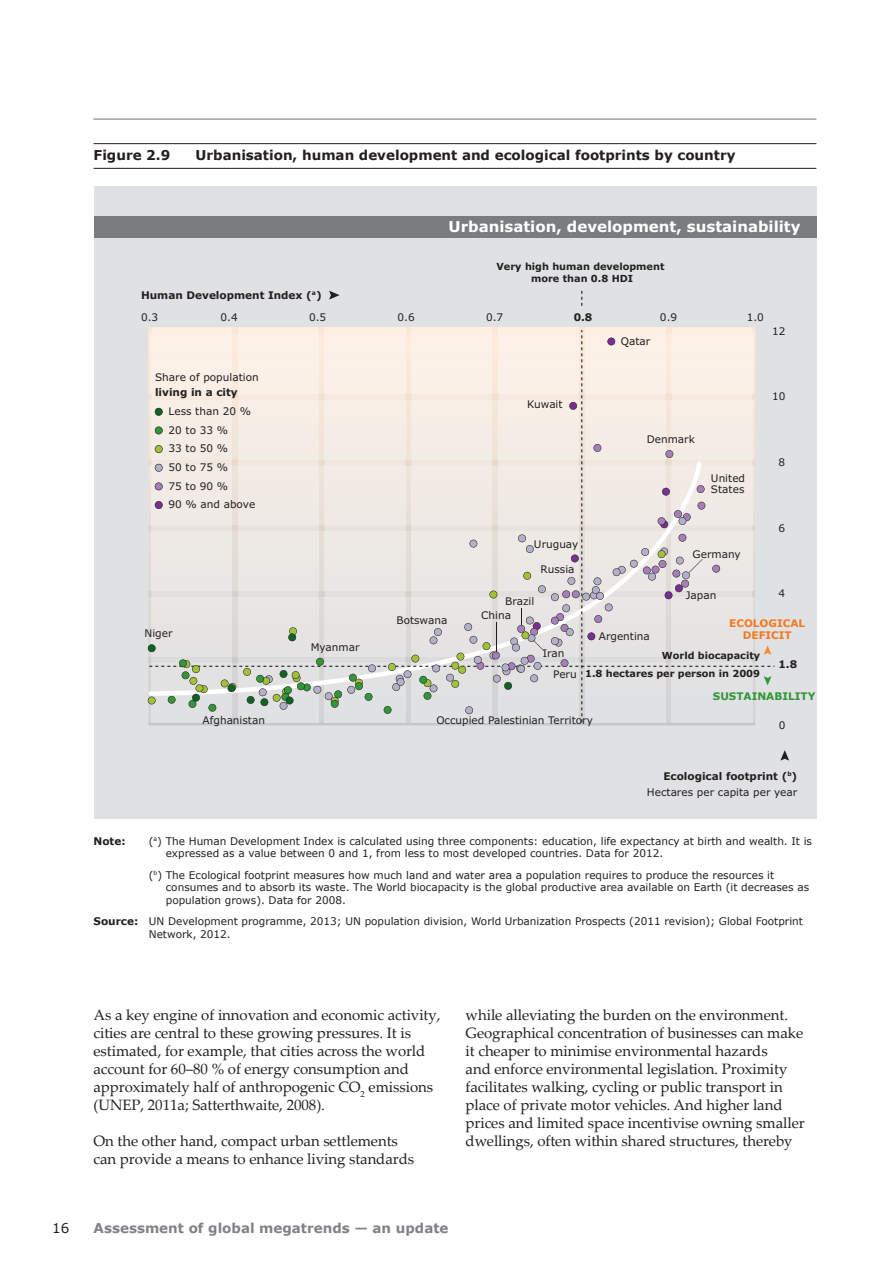
<style>
.page{position:relative;width:893px;height:1263px;background:#fff}
.page>*{position:absolute;margin:0;border:0;box-sizing:border-box;transform-origin:0 0}
.Body_Text{font:15px/18px "Palatino Linotype";letter-spacing:-.005em;color:#231f20}
.t1{font:700 15px "Verdana";color:#fff}
.Figure_Title{font:700 13.5px "Verdana";color:#231f20}
.t2{font:700 13.5px "Verdana";color:#808285}
.t3{font:13.5px "Verdana";color:#231f20}
.Note_Source{font:10.5px/18.6px "Verdana";color:#231f20}
.Note_Source-2{font:700 10.5px "Verdana";color:#231f20}
.t4{font:700 10.5px/12.6px "Verdana";color:#f47921;text-align:center}
.t5{font:700 10.5px "Verdana";color:#32963a}
.t6{font:700 9.75px/18px "Verdana";color:#231f20;text-align:right}
.s1{font-weight:700}
</style>
<div class="page">
<hr style="left:94px;top:119px;width:722px;height:1px;background:#6c6d70">
<hr style="left:94px;top:143px;width:722px;height:1px;background:#231f20">
<hr style="left:94px;top:168px;width:722px;height:1px;background:#231f20">
<div style="left:94px;top:186px;width:722px;height:633px;background:#e0e1e3"></div>
<div style="left:94px;top:216px;width:722px;height:21px;background:#7a7c7f"></div>
<svg style="left:780px;top:750px;width:9px;height:11px"></svg>
<svg style="left:329px;top:291px;width:11px;height:9px"></svg>
<svg style="left:148px;top:327px;width:626px;height:395px"></svg>
<p class="Figure_Title" style="left:94px;top:146px;width:78px">Figure 2.9</p>
<p class="Figure_Title" style="left:196px;top:146px;width:541px">Urbanisation, human development and ecological footprints by country</p>
<p class="t1" style="left:449px;top:216px;width:353px">Urbanisation, development, sustainability</p>
<p class="Note_Source-2" style="left:141px;top:288px;width:182px">Human Development Index (<sup>a</sup>)</p>
<p class="t6" style="left:496px;top:261px;width:169px;line-height:11.7px;text-align:center">Very high human development more than 0.8 HDI</p>
<p class="Note_Source" style="left:141px;top:307px;width:19px">0.3</p>
<p class="Note_Source" style="left:221px;top:308px;width:19px">0.4</p>
<p class="Note_Source" style="left:309px;top:308px;width:19px">0.5</p>
<p class="Note_Source" style="left:398px;top:308px;width:19px">0.6</p>
<p class="Note_Source" style="left:486px;top:308px;width:19px">0.7</p>
<p class="Note_Source-2" style="left:574px;top:310px;width:20px">0.8</p>
<p class="Note_Source" style="left:660px;top:308px;width:19px">0.9</p>
<p class="Note_Source" style="left:747px;top:308px;width:19px">1.0</p>
<p class="Note_Source" style="left:621px;top:331px;width:31px">Qatar</p>
<p class="Note_Source" style="left:772px;top:322px;width:15px">12</p>
<p class="Note_Source" style="left:155px;top:370px;width:105px;line-height:15px">Share of population <span class="s1">living in a city</span></p>
<p class="Note_Source" style="left:169px;top:402px;width:88px">Less than 20 %<br>20 to 33 %<br>33 to 50 %<br>50 to 75 %<br>75 to 90 %<br>90 % and above</p>
<p class="Note_Source" style="left:527px;top:395px;width:37px">Kuwait</p>
<p class="Note_Source" style="left:534px;top:535px;width:46px">Uruguay</p>
<p class="Note_Source" style="left:541px;top:560px;width:35px">Russia</p>
<p class="Note_Source" style="left:505px;top:592px;width:31px">Brazil</p>
<p class="Note_Source" style="left:647px;top:430px;width:50px">Denmark</p>
<p class="Note_Source" style="left:711px;top:473px;width:36px;line-height:10.5px">United<br>States</p>
<p class="Note_Source" style="left:693px;top:545px;width:50px">Germany</p>
<p class="Note_Source" style="left:686px;top:586px;width:32px">Japan</p>
<p class="Note_Source" style="left:772px;top:387px;width:15px">10</p>
<p class="Note_Source" style="left:778px;top:453px;width:8px">8</p>
<p class="Note_Source" style="left:778px;top:518px;width:8px">6</p>
<p class="Note_Source" style="left:778px;top:584px;width:8px">4</p>
<p class="Note_Source" style="left:145px;top:624px;width:30px">Niger</p>
<p class="Note_Source" style="left:203px;top:711px;width:64px">Afghanistan</p>
<p class="Note_Source" style="left:311px;top:637px;width:50px">Myanmar</p>
<p class="Note_Source" style="left:396px;top:610px;width:53px">Botswana</p>
<p class="Note_Source" style="left:481px;top:605px;width:31px">China</p>
<p class="Note_Source" style="left:599px;top:627px;width:53px">Argentina</p>
<p class="t4" style="left:729px;top:616px;width:77px">ECOLOGICAL<br>DEFICIT</p>
<p class="Note_Source" style="left:543px;top:644px;width:23px">Iran</p>
<p class="t6" style="left:585px;top:646px;width:176px">World biocapacity<br>1.8 hectares per person in 2009</p>
<p class="Note_Source-2" style="left:778px;top:657px;width:20px">1.8</p>
<p class="Note_Source" style="left:553px;top:665px;width:25px">Peru</p>
<p class="Note_Source" style="left:436px;top:711px;width:158px">Occupied Palestinian Territory</p>
<p class="t5" style="left:713px;top:688px;width:104px">SUSTAINABILITY</p>
<p class="Note_Source" style="left:779px;top:715px;width:8px">0</p>
<p class="Note_Source" style="left:647px;top:767px;width:152px;line-height:16.5px;text-align:right"><span class="s1">Ecological footprint (</span><sup>b</sup><span class="s1">)<br></span>Hectares per capita per year</p>
<p class="Note_Source-2" style="left:94px;top:833px;width:34px">Note:</p>
<p class="Note_Source" style="left:166px;top:834px;width:648px;line-height:12.8px;text-indent:-17px">(<sup>a</sup>) The Human Development Index is calculated using three components: education, life expectancy at birth and wealth. It is expressed as a value between 0 and 1, from less to most developed countries. Data for 2012.</p>
<p class="Note_Source" style="left:166px;top:868px;width:645px;line-height:12.8px;text-indent:-17px">(<sup>b</sup>) The Ecological footprint measures how much land and water area a population requires to produce the resources it consumes and to absorb its waste. The World biocapacity is the global productive area available on Earth (it decreases as population grows). Data for 2008.</p>
<p class="Note_Source" style="left:149px;top:915px;width:656px;line-height:12.8px;text-indent:-55px"><span class="s1">Source:</span> UN Development programme, 2013; UN population division, World Urbanization Prospects (2011 revision); Global Footprint<br>Network, 2012.</p>
<p class="Body_Text" style="left:94px;top:1005px;width:348px">As a key engine of innovation and economic activity, cities are central to these growing pressures. It is estimated, for example, that cities across the world account for 60–80 % of energy consumption and approximately half of anthropogenic CO<sub>2</sub> emissions (UNEP, 2011a; Satterthwaite, 2008).</p>
<p class="Body_Text" style="left:94px;top:1131px;width:322px">On the other hand, compact urban settlements can provide a means to enhance living standards</p>
<p class="Body_Text" style="left:466px;top:1005px;width:341px">while alleviating the burden on the environment.<br>Geographical concentration of businesses can make it cheaper to minimise environmental hazards<br>and enforce environmental legislation. Proximity facilitates walking, cycling or public transport in place of private motor vehicles. And higher land prices and limited space incentivise owning smaller dwellings, often within shared structures, thereby</p>
<p class="t3" style="left:52px;top:1219px;width:19px">16</p>
<p class="t2" style="left:94px;top:1219px;width:356px">Assessment of global megatrends — an update</p>
</div>
